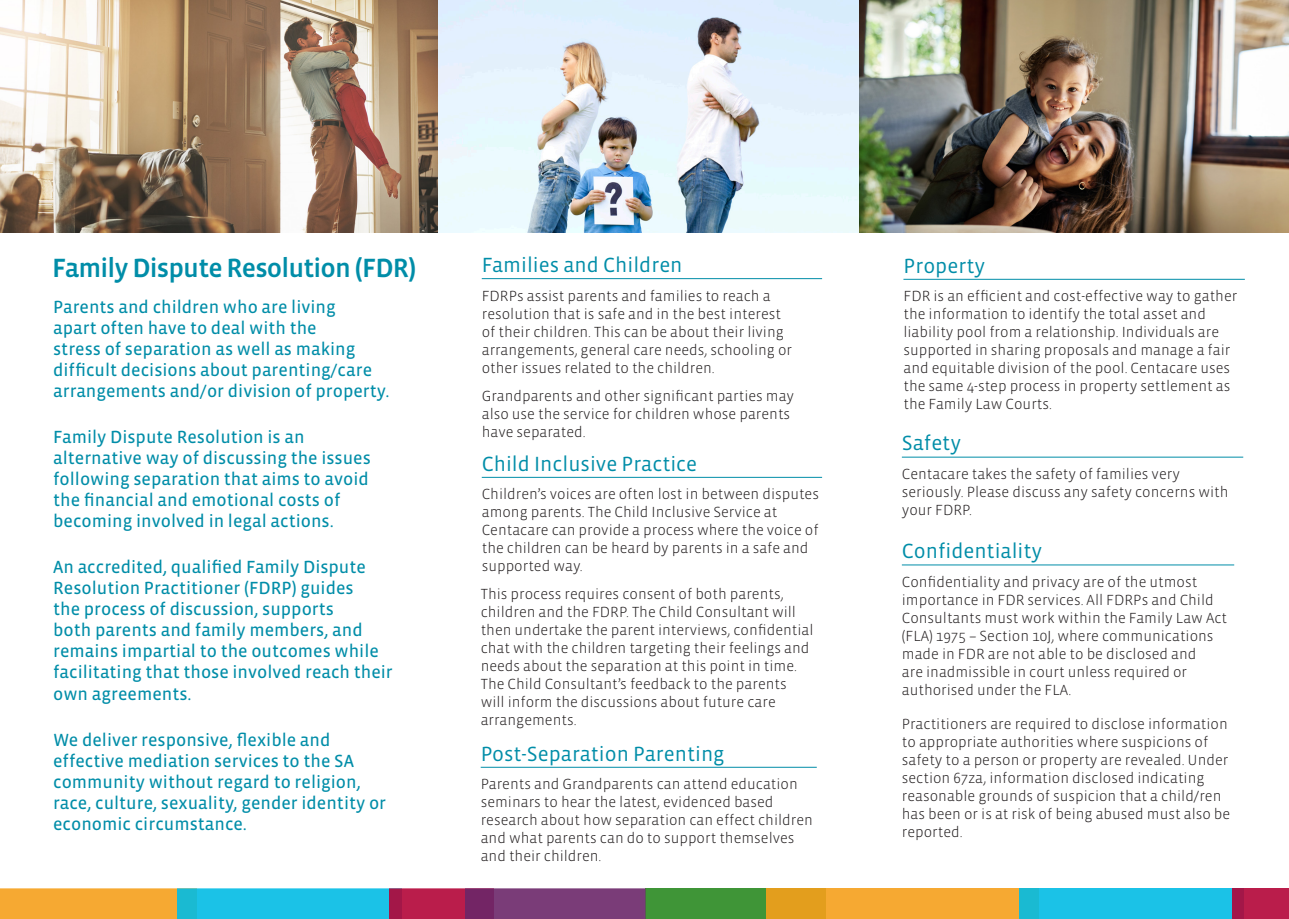
<style>
.page{position:relative;width:1289px;height:919px;background:#fff}
.page>*{position:absolute;margin:0;border:0;box-sizing:border-box;transform-origin:0 0}
.Internal_-_Program_T{font:500 27px "Vista Sans OT";letter-spacing:-.03em;color:#008da8}
.Heading_-_Drk_Blue{font:21px "Vista Sans OT";color:#008da8}
.Body_copy{font:18px/21px "Vista Sans OT";color:#008da8}
.Body_copy-2{font:300 15px/18px "Vista Sans OT";color:#231f20}
</style>
<div class="page">
<div style="left:645px;top:888px;width:181px;height:30px;background:#3f9537"></div>
<div style="left:766px;top:888px;width:273px;height:30px;background:linear-gradient(to right,#e7a122,#fdad3a)"></div>
<svg style="left:1019px;top:888px;width:212px;height:30px;background:#1ac1e5"></svg>
<div style="left:1231px;top:888px;width:57px;height:30px;background:linear-gradient(to right,#a91849,#c11f4c)"></div>
<div style="left:0;top:888px;width:197px;height:30px;background:#f6a932"></div>
<svg style="left:177px;top:888px;width:213px;height:30px;background:#1ec1e4"></svg>
<svg style="left:390px;top:888px;width:75px;height:30px;background:#b61e4c"></svg>
<div style="left:465px;top:888px;width:180px;height:30px;background:linear-gradient(to right,#762f6d,#7c417c)"></div>
<hr style="left:482px;top:278px;width:340px;height:1px;background:#008da8">
<hr style="left:901px;top:456px;width:342px;height:1px;background:#008da8">
<hr style="left:482px;top:477px;width:340px;height:1px;background:#008da8">
<hr style="left:480px;top:766px;width:336px;height:1px;background:#008da8">
<img style="left:0;top:0;width:1288px;height:233px">
<hr style="left:903px;top:279px;width:341px;height:1px;background:#008da8">
<hr style="left:901px;top:564px;width:333px;height:1px;background:#008da8">
<p class="Internal_-_Program_T" style="left:52px;top:254px;width:365px">Family Dispute Resolution (FDR)</p>
<p class="Body_copy" style="left:53px;top:296px;width:338px">Parents and children who are living<br>apart often have to deal with the<br>stress of separation as well as making difficult decisions about parenting/care arrangements and/or division of property.</p>
<p class="Body_copy" style="left:53px;top:427px;width:319px">Family Dispute Resolution is an alternative way of discussing the issues following separation that aims to avoid the financial and emotional costs of becoming involved in legal actions.</p>
<p class="Body_copy" style="left:53px;top:557px;width:341px">An accredited, qualified Family Dispute Resolution Practitioner (FDRP) guides<br>the process of discussion, supports<br>both parents and family members, and remains impartial to the outcomes while facilitating that those involved reach their own agreements.</p>
<p class="Body_copy" style="left:53px;top:729px;width:334px">We deliver responsive, flexible and effective mediation services to the SA community without regard to religion, race, culture, sexuality, gender identity or economic circumstance.</p>
<p class="Heading_-_Drk_Blue" style="left:482px;top:254px;width:202px">Families and Children</p>
<p class="Body_copy-2" style="left:482px;top:287px;width:312px">FDRPs assist parents and families to reach a resolution that is safe and in the best interest of their children. This can be about their living arrangements, general care needs, schooling or other issues related to the children.</p>
<p class="Body_copy-2" style="left:482px;top:387px;width:314px">Grandparents and other significant parties may also use the service for children whose parents have separated.</p>
<p class="Heading_-_Drk_Blue" style="left:482px;top:452px;width:217px">Child Inclusive Practice</p>
<p class="Body_copy-2" style="left:482px;top:485px;width:339px">Children’s voices are often lost in between disputes among parents. The Child Inclusive Service at Centacare can provide a process where the voice of the children can be heard by parents in a safe and supported way.</p>
<p class="Body_copy-2" style="left:480px;top:585px;width:334px">This process requires consent of both parents, children and the FDRP. The Child Consultant will then undertake the parent interviews, confidential chat with the children targeting their feelings and needs about the separation at this point in time.<br>The Child Consultant’s feedback to the parents will inform the discussions about future care arrangements.</p>
<p class="Heading_-_Drk_Blue" style="left:480px;top:742px;width:245px">Post-Separation Parenting</p>
<p class="Body_copy-2" style="left:480px;top:775px;width:334px">Parents and Grandparents can attend education seminars to hear the latest, evidenced based research about how separation can effect children and what parents can do to support themselves and their children.</p>
<p class="Heading_-_Drk_Blue" style="left:903px;top:255px;width:83px">Property</p>
<p class="Body_copy-2" style="left:903px;top:287px;width:335px">FDR is an efficient and cost-effective way to gather the information to identify the total asset and liability pool from a relationship. Individuals are supported in sharing proposals and manage a fair and equitable division of the pool. Centacare uses the same 4-step process in property settlement as the Family Law Courts.</p>
<p class="Heading_-_Drk_Blue" style="left:901px;top:432px;width:61px">Safety</p>
<p class="Body_copy-2" style="left:901px;top:465px;width:328px">Centacare takes the safety of families very seriously. Please discuss any safety concerns with your FDRP.</p>
<p class="Heading_-_Drk_Blue" style="left:901px;top:540px;width:142px">Confidentiality</p>
<p class="Body_copy-2" style="left:901px;top:573px;width:327px">Confidentiality and privacy are of the utmost importance in FDR services. All FDRPs and Child Consultants must work within the Family Law Act (FLA) 1975 – Section 10J, where communications made in FDR are not able to be disclosed and<br>are inadmissible in court unless required or authorised under the FLA.</p>
<p class="Body_copy-2" style="left:901px;top:715px;width:330px">Practitioners are required to disclose information to appropriate authorities where suspicions of safety to a person or property are revealed. Under section 67za, information disclosed indicating reasonable grounds of suspicion that a child/ren has been or is at risk of being abused must also be reported.</p>
</div>
